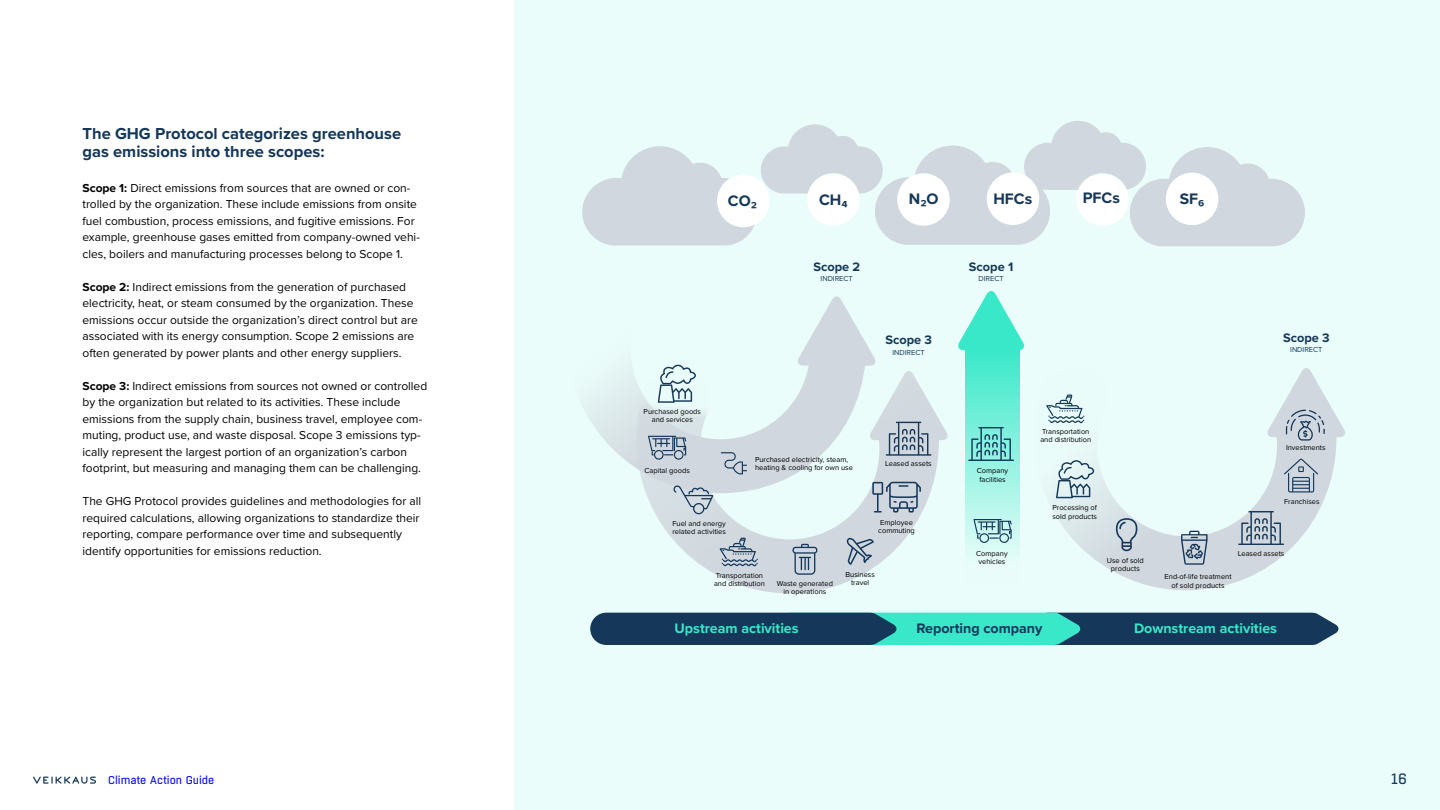
<style>
.page{position:relative;width:1440px;height:810px;background:#fff}
.page>*{position:absolute;margin:0;border:0;box-sizing:border-box;transform-origin:0 0}
.Alaotsikko_Proxima_Nova_Bold_22_pt{font:700 16.5px/18px "Proxima Nova";color:#14375a}
.Alaotsikko_Proxima_Nova_Bold_22_pt-2{font:700 15.75px "Proxima Nova";color:#14375a}
.Ingressi_Proxima_Nova_Medium_26pt{font:15px "Boxed";color:#14375a}
.Alaotsikko_Proxima_Nova_Bold_22_pt-3{font:700 14.25px "Proxima Nova";color:#38e8c9}
.Alaotsikko_Proxima_Nova_Bold_22_pt-4{font:700 14.25px "Proxima Nova";color:#14375a}
.Alaotsikko_Proxima_Nova_Bold_18_pt{font:700 12.75px "Proxima Nova";color:#14375a}
.Alaotsikko_Proxima_Nova_Bold_22_pt-5{font:12px/16.5px "Proxima Nova";color:#000}
.Leipäteksti_Proxima_Nova_Regular_16_pt{font:12px/16.5px "Proxima Nova";color:#000}
.t1{font:11.25px "Boxed";color:#0004ff}
.Leipäteksti_Proxima_Nova_Regular_16_pt-2{font:7.5px/8.2px "Proxima Nova";color:#000;text-align:center}
.Alaotsikko_Proxima_Nova_Bold_18_pt-2{font:7.5px "Proxima Nova";color:#14375a}
.s1{font-weight:700}
</style>
<div class="page">
<svg style="left:33px;top:777px;width:63px;height:7px"></svg>
<div style="left:514px;top:0;width:926px;height:810px;background:#ebfdfa"></div>
<svg style="left:1049px;top:415px;width:288px;height:175px"></svg>
<svg style="left:958px;top:291px;width:66px;height:59px"></svg>
<div style="left:965px;top:350px;width:54px;height:235px;background:linear-gradient(to bottom,#3be8ca,#f7fefd)"></div>
<svg style="left:584px;top:367px;width:52px;height:101px;fill:#e2f0f0"></svg>
<svg style="left:636px;top:364px;width:302px;height:229px"></svg>
<svg style="left:796px;top:296px;width:152px;height:160px"></svg>
<svg style="left:968px;top:427px;width:46px;height:34px;background:#67bfbb"></svg>
<svg style="left:1238px;top:511px;width:46px;height:34px;background:#9faebc"></svg>
<svg style="left:721px;top:452px;width:26px;height:22px"></svg>
<svg style="left:792px;top:544px;width:25px;height:31px"></svg>
<svg style="left:847px;top:538px;width:27px;height:27px"></svg>
<svg style="left:973px;top:519px;width:39px;height:24px"></svg>
<svg style="left:648px;top:436px;width:38px;height:24px"></svg>
<svg style="left:1181px;top:531px;width:27px;height:34px"></svg>
<svg style="left:1115px;top:518px;width:24px;height:33px"></svg>
<svg style="left:673px;top:485px;width:40px;height:29px"></svg>
<svg style="left:658px;top:365px;width:38px;height:38px"></svg>
<svg style="left:1056px;top:460px;width:38px;height:38px"></svg>
<svg style="left:872px;top:482px;width:49px;height:31px;background:#a0aebc"></svg>
<svg style="left:1284px;top:458px;width:34px;height:34px"></svg>
<svg style="left:1046px;top:394px;width:38px;height:29px"></svg>
<svg style="left:720px;top:538px;width:38px;height:28px"></svg>
<svg style="left:582px;top:121px;width:723px;height:125px"></svg>
<div style="left:807px;top:173px;width:53px;height:53px;background:#fff;border-radius:50%"></div>
<div style="left:717px;top:175px;width:53px;height:52px;background:#fff;border-radius:50%"></div>
<div style="left:897px;top:173px;width:53px;height:53px;background:#fff;border-radius:50%"></div>
<div style="left:987px;top:172px;width:52px;height:53px;background:#fff;border-radius:50%"></div>
<div style="left:1076px;top:173px;width:53px;height:53px;background:#fff;border-radius:50%"></div>
<div style="left:1166px;top:173px;width:52px;height:52px;background:#fff;border-radius:50%"></div>
<svg style="left:590px;top:613px;width:749px;height:32px;background:#206678"></svg>
<svg style="left:1266px;top:368px;width:79px;height:73px"></svg>
<p class="Alaotsikko_Proxima_Nova_Bold_22_pt" style="left:82px;top:124px;width:320px">The GHG Protocol categorizes greenhouse gas emissions into three scopes:</p>
<p class="Alaotsikko_Proxima_Nova_Bold_22_pt-5" style="left:82px;top:179px;width:339px"><span class="s1">Scope 1:</span> Direct emissions from sources that are owned or con&shy;trolled by the organization. These include emissions from onsite fuel combustion, process emissions, and fugitive emissions. For example, greenhouse gases emitted from company-owned vehi&shy;cles, boilers and manufacturing processes belong to Scope 1.</p>
<p class="Alaotsikko_Proxima_Nova_Bold_22_pt-5" style="left:82px;top:278px;width:337px"><span class="s1">Scope 2:</span> Indirect emissions from the generation of purchased electricity, heat, or steam consumed by the organization. These emissions occur outside the organization’s direct control but are associated with its energy consumption. Scope 2 emissions are often generated by power plants and other energy suppliers.</p>
<p class="Alaotsikko_Proxima_Nova_Bold_22_pt-5" style="left:82px;top:377px;width:346px"><span class="s1">Scope 3:</span> Indirect emissions from sources not owned or controlled by the organization but related to its activities. These include emissions from the supply chain, business travel, employee com&shy;muting, product use, and waste disposal. Scope 3 emissions typ&shy;ically represent the largest portion of an organization’s carbon footprint, but measuring and managing them can be challenging.</p>
<p class="Leipäteksti_Proxima_Nova_Regular_16_pt" style="left:82px;top:492px;width:340px">The GHG Protocol provides guidelines and methodologies for all required calculations, allowing organizations to standardize their reporting, compare performance over time and subsequently identify opportunities for emissions reduction.</p>
<p class="t1" style="left:108px;top:773px;width:108px">Climate Action Guide</p>
<p class="Leipäteksti_Proxima_Nova_Regular_16_pt-2" style="left:644px;top:407px;width:59px">Purchased goods and services</p>
<p class="Leipäteksti_Proxima_Nova_Regular_16_pt-2" style="left:644px;top:466px;width:47px">Capital goods</p>
<p class="Alaotsikko_Proxima_Nova_Bold_22_pt-2" style="left:728px;top:189px;width:31px">CO₂</p>
<p class="Alaotsikko_Proxima_Nova_Bold_22_pt-2" style="left:819px;top:188px;width:30px">CH₄</p>
<p class="Alaotsikko_Proxima_Nova_Bold_22_pt-2" style="left:909px;top:187px;width:31px">N₂O</p>
<p class="Alaotsikko_Proxima_Nova_Bold_18_pt" style="left:813px;top:257px;width:48px">Scope 2</p>
<p class="Alaotsikko_Proxima_Nova_Bold_18_pt-2" style="left:821px;top:273px;width:34px">INDIRECT</p>
<p class="Alaotsikko_Proxima_Nova_Bold_18_pt" style="left:885px;top:330px;width:48px">Scope 3</p>
<p class="Alaotsikko_Proxima_Nova_Bold_18_pt-2" style="left:892px;top:347px;width:34px">INDIRECT</p>
<p class="Leipäteksti_Proxima_Nova_Regular_16_pt-2" style="left:755px;top:455px;width:99px;text-align:left">Purchased electricity, steam, heating &amp; cooling for own use</p>
<p class="Leipäteksti_Proxima_Nova_Regular_16_pt-2" style="left:885px;top:459px;width:48px">Leased assets</p>
<p class="Alaotsikko_Proxima_Nova_Bold_22_pt-2" style="left:993px;top:187px;width:40px">HFCs</p>
<p class="Alaotsikko_Proxima_Nova_Bold_22_pt-2" style="left:1083px;top:186px;width:39px">PFCs</p>
<p class="Alaotsikko_Proxima_Nova_Bold_22_pt-2" style="left:1180px;top:187px;width:26px">SF₆</p>
<p class="Alaotsikko_Proxima_Nova_Bold_18_pt" style="left:969px;top:257px;width:46px">Scope 1</p>
<p class="Alaotsikko_Proxima_Nova_Bold_18_pt-2" style="left:979px;top:273px;width:27px">DIRECT</p>
<p class="Leipäteksti_Proxima_Nova_Regular_16_pt-2" style="left:977px;top:467px;width:33px">Company facilities</p>
<p class="Leipäteksti_Proxima_Nova_Regular_16_pt-2" style="left:1042px;top:427px;width:49px">Transportation</p>
<p class="Leipäteksti_Proxima_Nova_Regular_16_pt-2" style="left:1040px;top:435px;width:52px">and distribution</p>
<p class="Alaotsikko_Proxima_Nova_Bold_18_pt" style="left:1283px;top:328px;width:48px">Scope 3</p>
<p class="Alaotsikko_Proxima_Nova_Bold_18_pt-2" style="left:1290px;top:344px;width:34px">INDIRECT</p>
<p class="Leipäteksti_Proxima_Nova_Regular_16_pt-2" style="left:1286px;top:443px;width:41px">Investments</p>
<p class="Leipäteksti_Proxima_Nova_Regular_16_pt-2" style="left:672px;top:519px;width:55px;text-align:left">Fuel and energy related activities</p>
<p class="Leipäteksti_Proxima_Nova_Regular_16_pt-2" style="left:714px;top:571px;width:52px;text-align:left">Transportation and distribution</p>
<p class="Leipäteksti_Proxima_Nova_Regular_16_pt-2" style="left:878px;top:518px;width:38px;text-align:left">Employee commuting</p>
<p class="Leipäteksti_Proxima_Nova_Regular_16_pt-2" style="left:1052px;top:503px;width:46px;text-align:left">Processing of sold products</p>
<p class="Leipäteksti_Proxima_Nova_Regular_16_pt-2" style="left:1284px;top:497px;width:37px">Franchises</p>
<p class="Leipäteksti_Proxima_Nova_Regular_16_pt-2" style="left:976px;top:549px;width:33px">Company vehicles</p>
<p class="Leipäteksti_Proxima_Nova_Regular_16_pt-2" style="left:1238px;top:549px;width:48px">Leased assets</p>
<p class="Leipäteksti_Proxima_Nova_Regular_16_pt-2" style="left:1107px;top:556px;width:39px">Use of sold products</p>
<p class="Leipäteksti_Proxima_Nova_Regular_16_pt-2" style="left:846px;top:570px;width:31px">Business travel</p>
<p class="Leipäteksti_Proxima_Nova_Regular_16_pt-2" style="left:1165px;top:572px;width:68px">End-of-life treatment</p>
<p class="Leipäteksti_Proxima_Nova_Regular_16_pt-2" style="left:777px;top:579px;width:58px">Waste generated</p>
<p class="Leipäteksti_Proxima_Nova_Regular_16_pt-2" style="left:1172px;top:581px;width:54px">of sold products</p>
<p class="Leipäteksti_Proxima_Nova_Regular_16_pt-2" style="left:784px;top:587px;width:44px">in operations</p>
<p class="Alaotsikko_Proxima_Nova_Bold_22_pt-3" style="left:675px;top:618px;width:126px">Upstream activities</p>
<p class="Alaotsikko_Proxima_Nova_Bold_22_pt-4" style="left:917px;top:617px;width:127px">Reporting company</p>
<p class="Alaotsikko_Proxima_Nova_Bold_22_pt-3" style="left:1134px;top:618px;width:145px">Downstream activities</p>
<p class="Ingressi_Proxima_Nova_Medium_26pt" style="left:1392px;top:769px;width:17px">16</p>
</div>
